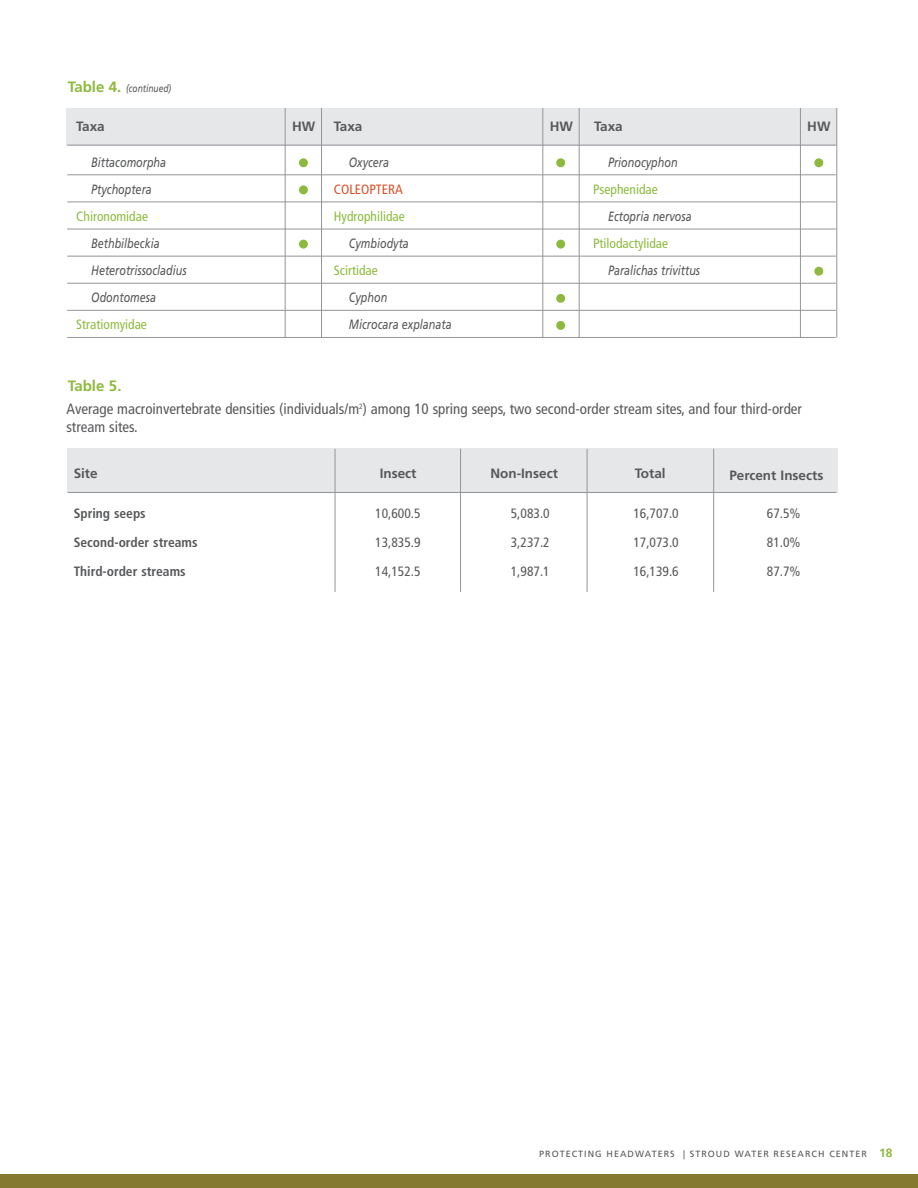
<style>
.page{position:relative;width:918px;height:1188px;background:#fff}
.page>*{position:absolute;margin:0;border:0;box-sizing:border-box;transform-origin:0 0}
.t1{font:condensed 15px/23.4px "Frutiger";color:#57585a}
.t2{font:italic 13.5px/27px "Frutiger";color:#57585a;scale:.8 1}
.t3{font:condensed 13.5px/29.1px "Frutiger";color:#57585a;text-align:justify}
.t4{font:condensed 13.5px "Frutiger";color:#8dba3e}
.t5{font:700 13.5px "Frutiger";color:#57585a}
.t6{font:700 condensed 13.5px/29.1px "Frutiger";color:#57585a}
.t7{font:condensed 13.5px "Frutiger";color:#d85128}
.t8{font:italic 10.5px "Frutiger";color:#57585a;scale:.8 1}
.t9{font:9px "Frutiger";letter-spacing:.11em;color:#57585a}
.s1{font-weight:700;font-style:normal;font-size:15px;color:#8dba3e}
.s2{font-weight:700;font-stretch:normal;color:#8dba3e}
.s3{font-weight:700;font-size:12px;color:#8dba3e}
</style>
<div class="page">
<div style="left:0;top:1174px;width:918px;height:14px;background:#84792e"></div>
<div style="left:66px;top:108px;width:771px;height:38px;background:#e6e7e9"></div>
<hr style="left:67px;top:145px;width:769px;height:1px;background:#939598">
<hr style="left:67px;top:175px;width:769px;height:1px;background:#939598">
<hr style="left:67px;top:202px;width:769px;height:1px;background:#939598">
<hr style="left:67px;top:229px;width:769px;height:1px;background:#939598">
<hr style="left:67px;top:256px;width:769px;height:1px;background:#939598">
<hr style="left:67px;top:283px;width:769px;height:1px;background:#939598">
<hr style="left:67px;top:310px;width:769px;height:1px;background:#939598">
<hr style="left:67px;top:337px;width:769px;height:1px;background:#939598">
<hr style="left:285px;top:108px;width:1px;height:229px;background:#939598">
<hr style="left:321px;top:108px;width:1px;height:229px;background:#939598">
<hr style="left:543px;top:108px;width:1px;height:229px;background:#939598">
<hr style="left:579px;top:108px;width:1px;height:229px;background:#939598">
<hr style="left:800px;top:108px;width:1px;height:229px;background:#939598">
<hr style="left:837px;top:108px;width:1px;height:229px;background:#939598">
<div style="left:299px;top:158px;width:9px;height:9px;background:#8dba3e;border-radius:50%"></div>
<div style="left:556px;top:158px;width:9px;height:9px;background:#8dba3e;border-radius:50%"></div>
<div style="left:556px;top:240px;width:9px;height:9px;background:#8dba3e;border-radius:50%"></div>
<div style="left:556px;top:294px;width:9px;height:9px;background:#8dba3e;border-radius:50%"></div>
<div style="left:556px;top:321px;width:9px;height:9px;background:#8dba3e;border-radius:50%"></div>
<div style="left:299px;top:185px;width:9px;height:9px;background:#8dba3e;border-radius:50%"></div>
<div style="left:299px;top:240px;width:9px;height:9px;background:#8dba3e;border-radius:50%"></div>
<div style="left:814px;top:158px;width:9px;height:9px;background:#8dba3e;border-radius:50%"></div>
<div style="left:814px;top:267px;width:9px;height:9px;background:#8dba3e;border-radius:50%"></div>
<div style="left:67px;top:449px;width:771px;height:44px;background:#e6e7e9"></div>
<hr style="left:68px;top:492px;width:768px;height:1px;background:#939598">
<hr style="left:713px;top:449px;width:1px;height:143px;background:#939598">
<hr style="left:587px;top:449px;width:1px;height:143px;background:#939598">
<hr style="left:460px;top:449px;width:1px;height:143px;background:#939598">
<hr style="left:335px;top:449px;width:1px;height:143px;background:#939598">
<p class="t8" style="left:68px;top:84px;width:131px"><span class="s1">Table 4.</span> (continued)</p>
<p class="t5" style="left:76px;top:120px;width:30px">Taxa</p>
<p class="t5" style="left:292px;top:120px;width:25px">HW</p>
<p class="t2" style="left:91px;top:150px;width:95px">Bittacomorpha<br>Ptychoptera</p>
<p class="t4" style="left:76px;top:211px;width:73px">Chironomidae</p>
<p class="t2" style="left:91px;top:231px;width:121px">Bethbilbeckia<br>Heterotrissocladius<br>Odontomesa</p>
<p class="t4" style="left:76px;top:319px;width:72px">Stratiomyidae</p>
<p class="t5" style="left:334px;top:120px;width:30px">Taxa</p>
<p class="t5" style="left:550px;top:120px;width:25px">HW</p>
<p class="t2" style="left:349px;top:150px;width:52px">Oxycera</p>
<p class="t7" style="left:334px;top:184px;width:70px">COLEOPTERA</p>
<p class="t4" style="left:334px;top:211px;width:72px">Hydrophilidae</p>
<p class="t2" style="left:349px;top:231px;width:76px">Cymbiodyta</p>
<p class="t4" style="left:334px;top:265px;width:45px">Scirtidae</p>
<p class="t2" style="left:349px;top:285px;width:130px">Cyphon<br>Microcara explanata</p>
<p class="t5" style="left:594px;top:120px;width:30px">Taxa</p>
<p class="t5" style="left:807px;top:120px;width:25px">HW</p>
<p class="t2" style="left:608px;top:150px;width:88px">Prionocyphon</p>
<p class="t4" style="left:593px;top:184px;width:66px">Psephenidae</p>
<p class="t2" style="left:608px;top:204px;width:106px">Ectopria nervosa</p>
<p class="t4" style="left:593px;top:238px;width:77px">Ptilodactylidae</p>
<p class="t2" style="left:608px;top:258px;width:117px">Paralichas trivittus</p>
<p class="t1" style="left:66px;top:375px;width:737px"><span class="s2">Table 5.<br></span>Average macroinvertebrate densities (individuals/m<sup>2</sup>) among 10 spring seeps, two second-order stream sites, and four third-order</p>
<p class="t1" style="left:66px;top:417px;width:73px">stream sites.</p>
<p class="t5" style="left:74px;top:468px;width:26px">Site</p>
<p class="t6" style="left:74px;top:500px;width:125px">Spring seeps<br>Second-order streams<br>Third-order streams</p>
<p class="t3" style="left:375px;top:500px;width:47px">10,600.5<br>13,835.9<br>14,152.5</p>
<p class="t3" style="left:511px;top:500px;width:40px">5,083.0<br>3,237.2<br>1,987.1</p>
<p class="t3" style="left:633px;top:500px;width:47px">16,707.0<br>17,073.0<br>16,139.6</p>
<p class="t3" style="left:767px;top:500px;width:35px">67.5% 81.0% 87.7%</p>
<p class="t5" style="left:380px;top:467px;width:38px">Insect</p>
<p class="t5" style="left:490px;top:468px;width:69px">Non-Insect</p>
<p class="t5" style="left:635px;top:468px;width:32px">Total</p>
<p class="t5" style="left:729px;top:469px;width:95px">Percent Insects</p>
<p class="t9" style="left:539px;top:1151px;width:355px">PROTECTING HEADWATERS | STROUD WATER RESEARCH CENTER <span class="s3">18</span></p>
</div>
